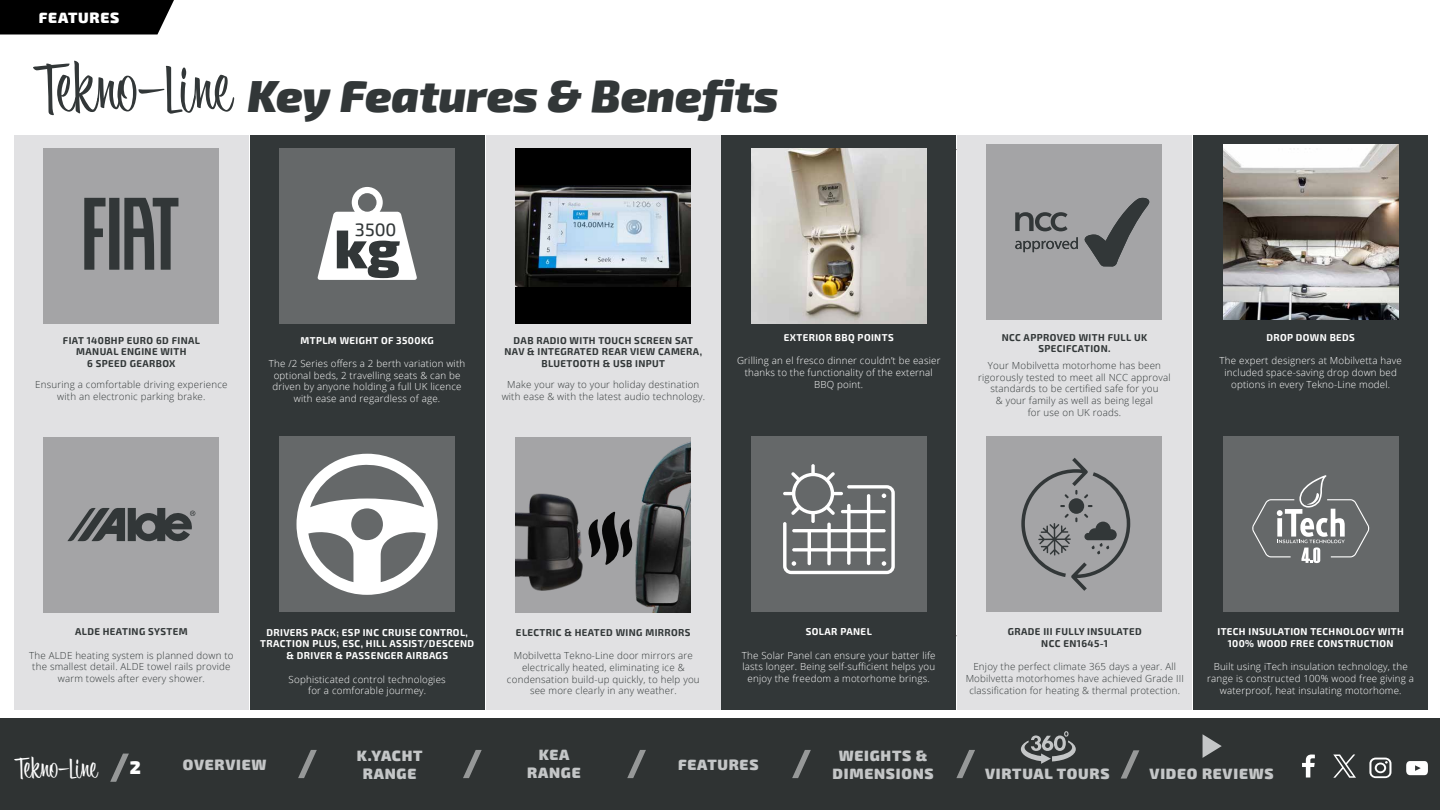
<style>
.page{position:relative;width:1440px;height:810px;background:#fff}
.page>*{position:absolute;margin:0;border:0;box-sizing:border-box;transform-origin:0 0}
.t1{font:900 54px "Exo 2";color:#323738}
.t2{font:italic 900 45px "Exo 2";color:#323738}
.t3{font:29.55px "Bounce Script";color:#fff}
.t4{font:500 18px "Exo 2";color:#323738}
.t5{font:900 15px/18px "Exo 2";letter-spacing:.05em;color:#c4c6c7;text-align:center}
.t6{font:900 15px "Exo 2";letter-spacing:.05em;color:#fff}
.t7{font:300 9.75px/11.7px "Open Sans";letter-spacing:.02em;color:#323738;text-align:center}
.t8{font:300 9.75px/11.7px "Open Sans";letter-spacing:.02em;color:#fff;text-align:center}
.t9{font:700 9.75px/11.7px "Exo 2";letter-spacing:.04em;color:#323738;text-align:center}
.t10{font:700 9.75px/11.7px "Exo 2";letter-spacing:.04em;color:#fff;text-align:center}
.s1{font-family:"Bounce Script";font-weight:400;font-style:normal;font-size:70.65px}
.s2{font-family:"Exo 2";font-weight:900;font-size:18.38px}
</style>
<div class="page">
<div style="left:0;top:718px;width:1440px;height:92px;background:#2f3333"></div>
<svg style="left:110px;top:754px;width:19px;height:28px"></svg>
<svg style="left:1406px;top:761px;width:22px;height:14px"></svg>
<svg style="left:1369px;top:758px;width:22px;height:20px"></svg>
<svg style="left:1302px;top:755px;width:13px;height:23px"></svg>
<svg style="left:1333px;top:755px;width:23px;height:23px"></svg>
<svg style="left:1021px;top:731px;width:55px;height:33px"></svg>
<svg style="left:1203px;top:734px;width:19px;height:24px"></svg>
<svg style="left:298px;top:750px;width:19px;height:28px"></svg>
<svg style="left:463px;top:750px;width:19px;height:28px"></svg>
<svg style="left:627px;top:750px;width:19px;height:28px"></svg>
<svg style="left:792px;top:750px;width:19px;height:28px"></svg>
<svg style="left:1121px;top:750px;width:18px;height:29px"></svg>
<svg style="left:956px;top:750px;width:19px;height:28px"></svg>
<div style="left:1193px;top:135px;width:235px;height:575px;background:#323738"></div>
<div style="left:957px;top:135px;width:235px;height:575px;background:#e1e1e3"></div>
<div style="left:722px;top:135px;width:234px;height:575px;background:#323738"></div>
<div style="left:486px;top:135px;width:234px;height:575px;background:#e1e1e3"></div>
<div style="left:250px;top:135px;width:235px;height:575px;background:#323738"></div>
<div style="left:14px;top:135px;width:235px;height:575px;background:#e1e1e3"></div>
<div style="left:0;top:0;width:174px;height:34px;background:#000"></div>
<div style="left:44px;top:149px;width:175px;height:175px;background:#a4a4a6"></div>
<div style="left:516px;top:149px;width:175px;height:175px;background:#000"></div>
<img style="left:516px;top:186px;width:175px;height:100px">
<div style="left:44px;top:437px;width:175px;height:175px;background:#a4a4a6"></div>
<img style="left:751px;top:149px;width:175px;height:175px">
<div style="left:987px;top:145px;width:175px;height:175px;background:#a4a4a6"></div>
<img style="left:1223px;top:145px;width:175px;height:175px">
<div style="left:751px;top:437px;width:175px;height:175px;background:#656869"></div>
<div style="left:987px;top:437px;width:175px;height:175px;background:#a4a4a6"></div>
<div style="left:1223px;top:437px;width:175px;height:175px;background:#656869"></div>
<svg style="left:1252px;top:475px;width:117px;height:88px"></svg>
<div style="left:280px;top:149px;width:175px;height:175px;background:#656869"></div>
<svg style="left:317px;top:187px;width:100px;height:93px"></svg>
<svg style="left:67px;top:508px;width:128px;height:34px"></svg>
<svg style="left:84px;top:198px;width:94px;height:72px"></svg>
<div style="left:280px;top:437px;width:175px;height:175px;background:#656869"></div>
<svg style="left:297px;top:454px;width:141px;height:141px"></svg>
<svg style="left:783px;top:464px;width:112px;height:110px"></svg>
<svg style="left:516px;top:437px;width:175px;height:175px;background:#727274"></svg>
<svg style="left:1021px;top:458px;width:109px;height:133px"></svg>
<svg style="left:1015px;top:212px;width:53px;height:19px"></svg>
<svg style="left:1085px;top:198px;width:64px;height:69px"></svg>
<svg style="left:1015px;top:237px;width:63px;height:15px"></svg>
<h3 class="t6" style="left:39px;top:8px;width:82px">FEATURES</h3>
<h2 class="t2" style="left:35px;top:68px;width:745px"><span class="s1">Tekno-Line</span> Key Features &amp; Benefits</h2>
<p class="t9" style="left:63px;top:335px;width:139px">FIAT 140BHP EURO 6D FINAL<br>MANUAL ENGINE WITH<br>6 SPEED GEARBOX</p>
<p class="t7" style="left:35px;top:379px;width:194px">Ensuring a comfortable driving experience with an electronic parking brake.</p>
<h3 class="t4" style="left:355px;top:219px;width:43px">3500</h3>
<h1 class="t1" style="left:334px;top:216px;width:67px">kg</h1>
<p class="t10" style="left:301px;top:335px;width:135px">MTPLM WEIGHT OF 3500KG</p>
<p class="t8" style="left:269px;top:357px;width:198px">The /2 Series offers a 2 berth variation with optional beds, 2 travelling seats &amp; can be driven by anyone holding a full UK licence with ease and regardless of age.</p>
<p class="t9" style="left:505px;top:335px;width:199px">DAB RADIO WITH TOUCH SCREEN SAT<br>NAV &amp; INTEGRATED REAR VIEW CAMERA,<br>BLUETOOTH &amp; USB INPUT</p>
<p class="t7" style="left:502px;top:379px;width:205px">Make your way to your holiday destination with ease &amp; with the latest audio technology.</p>
<p class="t10" style="left:784px;top:332px;width:111px">EXTERIOR BBQ POINTS</p>
<p class="t8" style="left:737px;top:355px;width:205px">Grilling an el fresco dinner couldn’t be easier thanks to the functionality of the external<br>BBQ point.</p>
<p class="t9" style="left:1002px;top:332px;width:147px">NCC APPROVED WITH FULL UK<br>SPECIFCATION.</p>
<p class="t7" style="left:978px;top:359px;width:194px">Your Mobilvetta motorhome has been rigorously tested to meet all NCC approval standards to be certified safe for you<br>&amp; your family as well as being legal<br>for use on UK roads.</p>
<p class="t10" style="left:1266px;top:332px;width:90px">DROP DOWN BEDS</p>
<p class="t8" style="left:1220px;top:355px;width:184px">The expert designers at Mobilvetta have included space-saving drop down bed options in every Tekno-Line model.</p>
<p class="t9" style="left:75px;top:626px;width:114px">ALDE HEATING SYSTEM</p>
<p class="t7" style="left:29px;top:649px;width:206px">The ALDE heating system is planned down to the smallest detail. ALDE towel rails provide warm towels after every shower.</p>
<p class="t10" style="left:260px;top:627px;width:216px">DRIVERS PACK; ESP INC CRUISE CONTROL,<br>TRACTION PLUS, ESC, HILL ASSIST/DESCEND &amp; DRIVER &amp; PASSENGER AIRBAGS</p>
<p class="t8" style="left:289px;top:673px;width:159px">Sophisticated control technologies for a comforable jourmey.</p>
<p class="t9" style="left:516px;top:627px;width:176px">ELECTRIC &amp; HEATED WING MIRRORS</p>
<p class="t7" style="left:507px;top:649px;width:194px">Mobilvetta Tekno-Line door mirrors are electrically heated, eliminating ice &amp; condensation build-up quickly, to help you see more clearly in any weather.</p>
<p class="t10" style="left:806px;top:626px;width:67px">SOLAR PANEL</p>
<p class="t8" style="left:742px;top:649px;width:195px">The Solar Panel can ensure your batter life lasts longer. Being self-sufficient helps you enjoy the freedom a motorhome brings.</p>
<h3 class="t3" style="left:15px;top:751px;width:127px">Tekno-Line <span class="s2">2</span></h3>
<h3 class="t5" style="left:183px;top:756px;width:85px">OVERVIEW</h3>
<h3 class="t5" style="left:357px;top:747px;width:67px">K.YACHT<br>RANGE</h3>
<h3 class="t5" style="left:527px;top:746px;width:55px">KEA<br>RANGE</h3>
<h3 class="t5" style="left:678px;top:756px;width:82px">FEATURES</h3>
<h3 class="t5" style="left:833px;top:747px;width:103px">WEIGHTS &amp;<br>DIMENSIONS</h3>
<p class="t9" style="left:1008px;top:626px;width:135px">GRADE III FULLY INSULATED<br>NCC EN1645-1</p>
<p class="t7" style="left:966px;top:661px;width:220px">Enjoy the perfect climate 365 days a year. All<br>Mobilvetta motorhomes have achieved Grade III classification for heating &amp; thermal protection.</p>
<p class="t10" style="left:1217px;top:626px;width:188px">ITECH INSULATION TECHNOLOGY WITH<br>100% WOOD FREE CONSTRUCTION</p>
<p class="t8" style="left:1207px;top:661px;width:208px">Built using iTech insulation technology, the range is constructed 100% wood free giving a waterproof, heat insulating motorhome.</p>
<h3 class="t5" style="left:985px;top:765px;width:126px">VIRTUAL TOURS</h3>
<h3 class="t5" style="left:1150px;top:765px;width:126px">VIDEO REVIEWS</h3>
</div>
